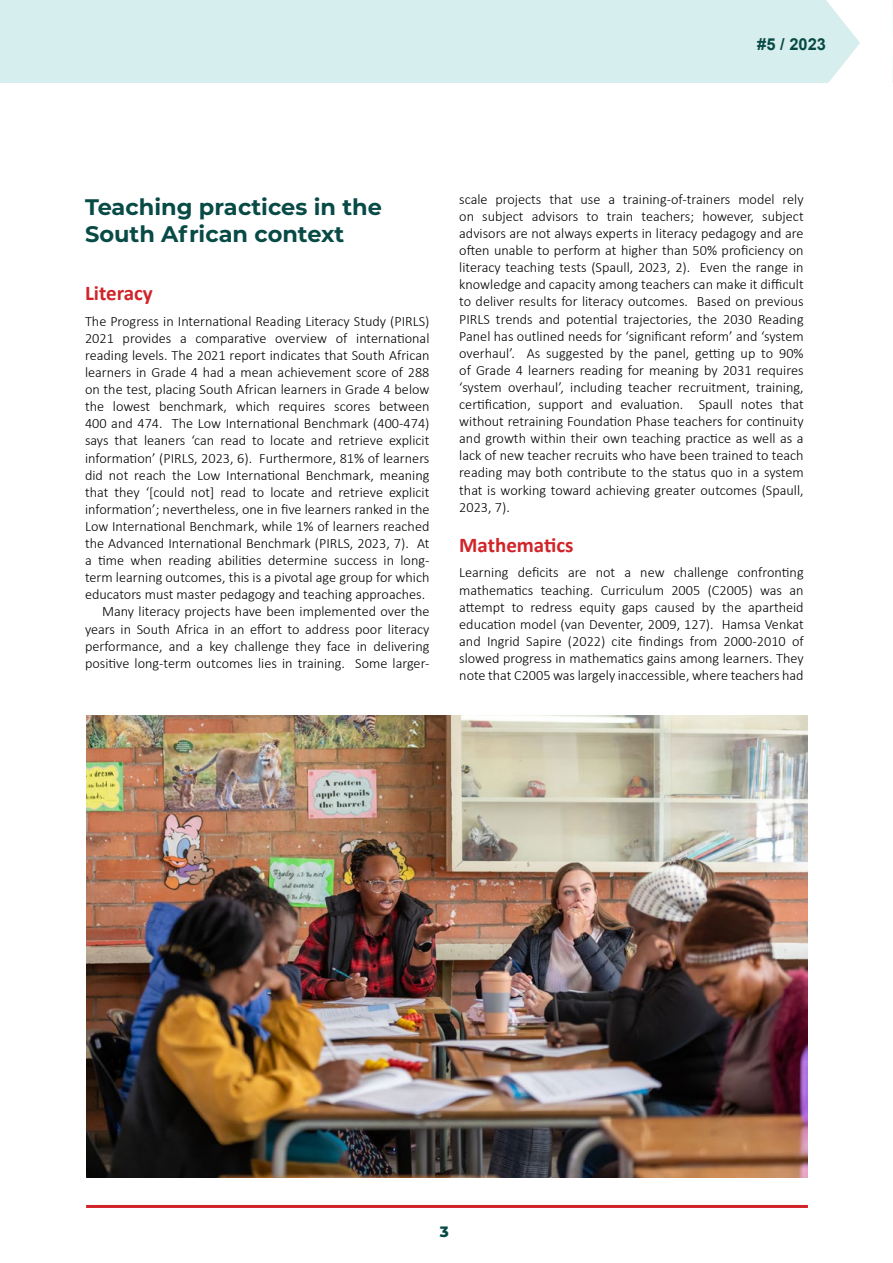
<style>
.page{position:relative;width:893px;height:1263px;background:#fff}
.page>*{position:absolute;margin:0;border:0;box-sizing:border-box;transform-origin:0 0}
.t1{font:700 22.5px/27px "Montserrat";color:#084a45}
.t2{font:700 21px "Calibri";color:#d12429}
.t3{font:700 16.5px "Arial";color:#074944}
.t4{font:800 15px "Montserrat";color:#084a45}
.t5{font:300 14.25px/17.1px "Calibri";color:#000;text-align:justify}
</style>
<div class="page">
<hr style="left:86px;top:1205px;width:722px;height:3px;background:#d12429">
<div style="left:0;top:0;width:893px;height:82px;background:#d6eeed"></div>
<svg style="left:825px;top:0;width:68px;height:83px"></svg>
<img style="left:86px;top:716px;width:722px;height:462px">
<p class="t3" style="left:757px;top:32px;width:70px">#5 / 2023</p>
<h1 class="t1" style="left:85px;top:192px;width:298px">Teaching practices in the<br>South African context</h1>
<h2 class="t2" style="left:85px;top:280px;width:69px">Literacy</h2>
<p class="t5" style="left:85px;top:312px;width:346px">The Progress in International Reading Literacy Study (PIRLS)</p>
<p class="t5" style="left:85px;top:329px;width:346px">2021 provides a comparative overview of international</p>
<p class="t5" style="left:85px;top:346px;width:346px">reading levels. The 2021 report indicates that South African</p>
<p class="t5" style="left:85px;top:364px;width:346px">learners in Grade 4 had a mean achievement score of 288</p>
<p class="t5" style="left:85px;top:381px;width:346px">on the test, placing South African learners in Grade 4 below</p>
<p class="t5" style="left:85px;top:398px;width:346px">the lowest benchmark, which requires scores between</p>
<p class="t5" style="left:85px;top:415px;width:346px">400 and 474. The Low International Benchmark (400-474)</p>
<p class="t5" style="left:85px;top:432px;width:346px">says that leaners ‘can read to locate and retrieve explicit</p>
<p class="t5" style="left:85px;top:449px;width:346px">information’ (PIRLS, 2023, 6). Furthermore, 81% of learners</p>
<p class="t5" style="left:85px;top:466px;width:346px">did not reach the Low International Benchmark, meaning</p>
<p class="t5" style="left:85px;top:483px;width:346px">that they ‘[could not] read to locate and retrieve explicit</p>
<p class="t5" style="left:85px;top:500px;width:346px">information’; nevertheless, one in five learners ranked in the</p>
<p class="t5" style="left:85px;top:517px;width:346px">Low International Benchmark, while 1% of learners reached</p>
<p class="t5" style="left:85px;top:535px;width:346px">the Advanced International Benchmark (PIRLS, 2023, 7). At</p>
<p class="t5" style="left:85px;top:552px;width:346px">a time when reading abilities determine success in long-</p>
<p class="t5" style="left:85px;top:569px;width:346px">term learning outcomes, this is a pivotal age group for which</p>
<p class="t5" style="left:85px;top:586px;width:342px">educators must master pedagogy and teaching approaches.</p>
<p class="t5" style="left:102px;top:603px;width:329px">Many literacy projects have been implemented over the</p>
<p class="t5" style="left:85px;top:620px;width:346px">years in South Africa in an effort to address poor literacy</p>
<p class="t5" style="left:85px;top:637px;width:346px">performance, and a key challenge they face in delivering</p>
<p class="t5" style="left:85px;top:654px;width:346px">positive long-term outcomes lies in training. Some larger-</p>
<p class="t5" style="left:459px;top:190px;width:346px">scale projects that use a training-of-trainers model rely on subject advisors to train teachers; however, subject advisors are not always experts in literacy pedagogy and are often unable to perform at higher than 50% proficiency on literacy teaching tests (Spaull, 2023, 2). Even the range in knowledge and capacity among teachers can make it difficult to deliver results for literacy outcomes. Based on previous PIRLS trends and potential trajectories, the 2030 Reading Panel has outlined needs for ‘significant reform’ and ‘system overhaul’. As suggested by the panel, getting up to 90% of Grade 4 learners reading for meaning by 2031 requires ‘system overhaul’, including teacher recruitment, training, certification, support and evaluation. Spaull notes that without retraining Foundation Phase teachers for continuity and growth within their own teaching practice as well as a lack of new teacher recruits who have been trained to teach reading may both contribute to the status quo in a system that is working toward achieving greater outcomes (Spaull, 2023, 7).</p>
<h2 class="t2" style="left:459px;top:531px;width:116px">Mathematics</h2>
<p class="t5" style="left:459px;top:564px;width:346px">Learning deficits are not a new challenge confronting mathematics teaching. Curriculum 2005 (C2005) was an attempt to redress equity gaps caused by the apartheid education model (van Deventer, 2009, 127). Hamsa Venkat and Ingrid Sapire (2022) cite findings from 2000-2010 of slowed progress in mathematics gains among learners. They note that C2005 was largely inaccessible, where teachers had</p>
<p class="t4" style="left:440px;top:1221px;width:11px">3</p>
</div>
